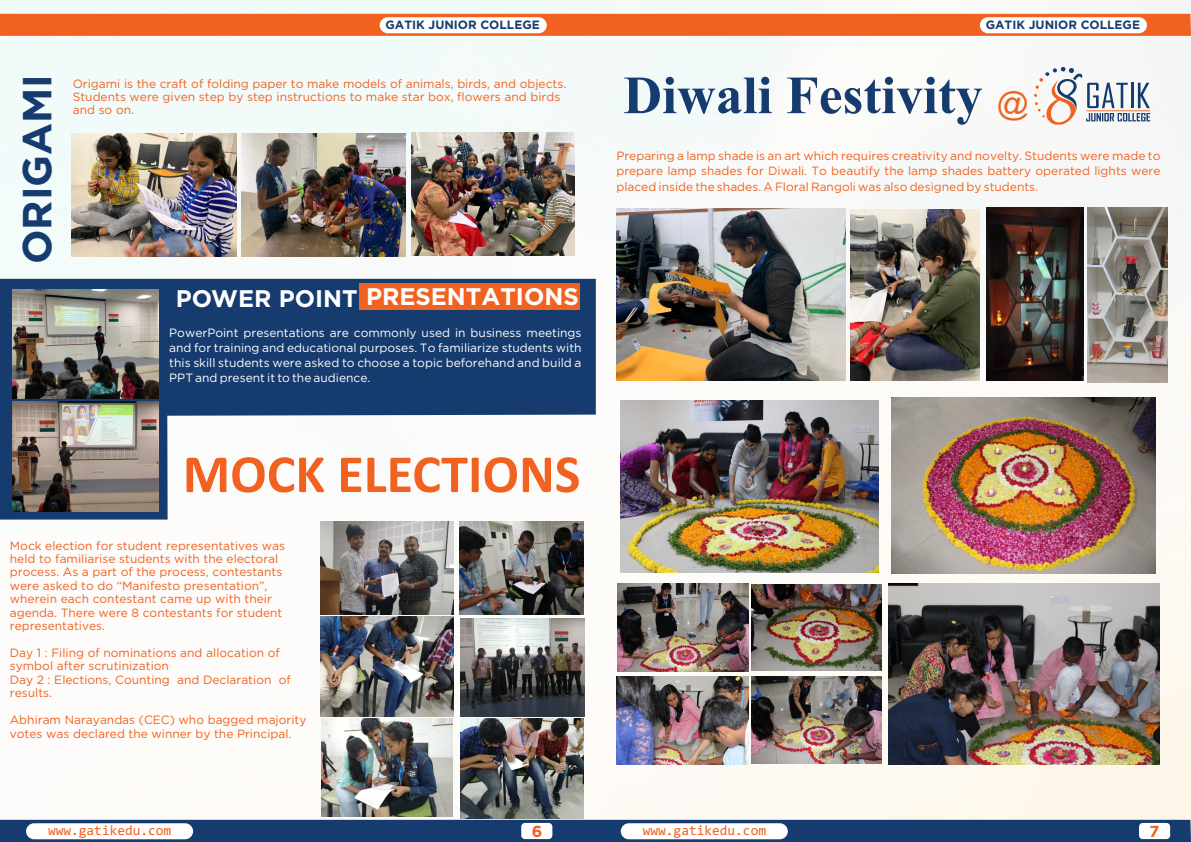
<style>
.page{position:relative;width:1191px;height:842px;background:#fff}
.page>*{position:absolute;margin:0;border:0;box-sizing:border-box;transform-origin:0 0}
.t1{font:700 54.1px "Calibri";color:#f16221}
.t2{font:700 53.6px "Times New Roman";color:#163c6f}
.t3{font:700 40.6px "Gotham";color:#163c6f}
.t4{font:700 24px "Gotham";color:#fff}
.t5{font:700 16px "Gotham";color:#f16221}
.t6{font:14px "Consolas";color:#f16221}
.t7{font:12px/13.4px "Gotham";color:#f16221}
.t8{font:12px/15px "Gotham";color:#fff;text-align:justify}
.t9{font:700 12px "Gotham";color:#163c6f}
.s1{font-family:"Arial";font-weight:400;font-size:31.5px;color:#f16221}
</style>
<div class="page">
<img style="left:0;top:0;width:1191px;height:820px">
<svg style="left:0;top:14px;width:1191px;height:22px;background:#f16323"></svg>
<div style="left:0;top:820px;width:1191px;height:22px;background:#163c6f"></div>
<div style="left:380px;top:17px;width:167px;height:16px;background:#fff;border-radius:8px"></div>
<div style="left:26px;top:823px;width:167px;height:16px;background:#fff;border-radius:8px"></div>
<div style="left:621px;top:823px;width:167px;height:16px;background:#fff;border-radius:8px"></div>
<div style="left:980px;top:17px;width:167px;height:16px;background:#fff;border-radius:8px"></div>
<svg style="left:0;top:279px;width:596px;height:241px;fill:#163c6f"></svg>
<img style="left:72px;top:133px;width:164px;height:123px">
<img style="left:241px;top:133px;width:165px;height:124px">
<img style="left:411px;top:133px;width:164px;height:122px">
<div style="left:359px;top:283px;width:221px;height:27px;background:#f16221"></div>
<img style="left:12px;top:289px;width:146px;height:110px">
<img style="left:12px;top:401px;width:147px;height:110px">
<svg style="left:1034px;top:66px;width:116px;height:59px"></svg>
<img style="left:1087px;top:207px;width:80px;height:175px">
<img style="left:986px;top:207px;width:97px;height:174px">
<img style="left:322px;top:718px;width:130px;height:98px">
<img style="left:459px;top:521px;width:125px;height:94px">
<img style="left:321px;top:617px;width:132px;height:99px">
<img style="left:617px;top:676px;width:131px;height:88px">
<img style="left:617px;top:584px;width:132px;height:88px">
<img style="left:889px;top:584px;width:270px;height:180px">
<img style="left:320px;top:521px;width:134px;height:93px">
<img style="left:751px;top:677px;width:131px;height:87px">
<img style="left:891px;top:398px;width:264px;height:176px">
<img style="left:616px;top:209px;width:229px;height:171px">
<img style="left:851px;top:209px;width:128px;height:171px">
<img style="left:460px;top:618px;width:124px;height:200px">
<img style="left:620px;top:400px;width:258px;height:172px">
<img style="left:752px;top:584px;width:130px;height:87px">
<div style="left:521px;top:823px;width:31px;height:16px;background:#fff;border-radius:4px"></div>
<div style="left:1139px;top:823px;width:31px;height:16px;background:#fff;border-radius:4px"></div>
<p class="t9" style="left:385px;top:20px;width:156px">GATIK JUNIOR COLLEGE</p>
<p class="t9" style="left:985px;top:20px;width:156px">GATIK JUNIOR COLLEGE</p>
<h3 class="t3" style="left:19px;top:264px;width:192px;rotate:-90deg">ORIGAMI</h3>
<p class="t7" style="left:73px;top:78px;width:495px;line-height:12.9px">Origami is the craft of folding paper to make models of animals, birds, and objects.<br>Students were given step by step instructions to make star box, flowers and birds and so on.</p>
<h3 class="t4" style="left:176px;top:286px;width:404px">POWER POINT PRESENTATIONS</h3>
<p class="t8" style="left:169px;top:326px;width:414px">PowerPoint presentations are commonly used in business meetings and for training and educational purposes. To familiarize students with this skill students were asked to choose a topic beforehand and build a PPT and present it to the audience.</p>
<h1 class="t1" style="left:183px;top:451px;width:399px">MOCK ELECTIONS</h1>
<p class="t7" style="left:10px;top:539px;width:277px">Mock election for student representatives was held to familiarise students with the electoral process. As a part of the process, contestants were asked to do “Manifesto presentation”, wherein each contestant came up with their agenda. There were 8 contestants for student representatives.</p>
<p class="t7" style="left:10px;top:647px;width:282px">Day 1 : Filing of nominations and allocation of symbol after scrutinization<br>Day 2 : Elections, Counting and Declaration of results.</p>
<p class="t7" style="left:10px;top:714px;width:298px">Abhiram Narayandas (CEC) who bagged majority votes was declared the winner by the Principal.</p>
<h2 class="t2" style="left:623px;top:77px;width:407px">Diwali Festivity <span class="s1">@</span></h2>
<p class="t7" style="left:616px;top:148px;width:545px;line-height:15.5px;text-align:justify">Preparing a lamp shade is an art which requires creativity and novelty. Students were made to prepare lamp shades for Diwali. To beautify the lamp shades battery operated lights were placed inside the shades. A Floral Rangoli was also designed by students.</p>
<p class="t6" style="left:48px;top:824px;width:125px">www.gatikedu.com</p>
<p class="t6" style="left:643px;top:824px;width:125px">www.gatikedu.com</p>
<h3 class="t5" style="left:532px;top:824px;width:12px">6</h3>
<h3 class="t5" style="left:1149px;top:824px;width:11px">7</h3>
</div>
